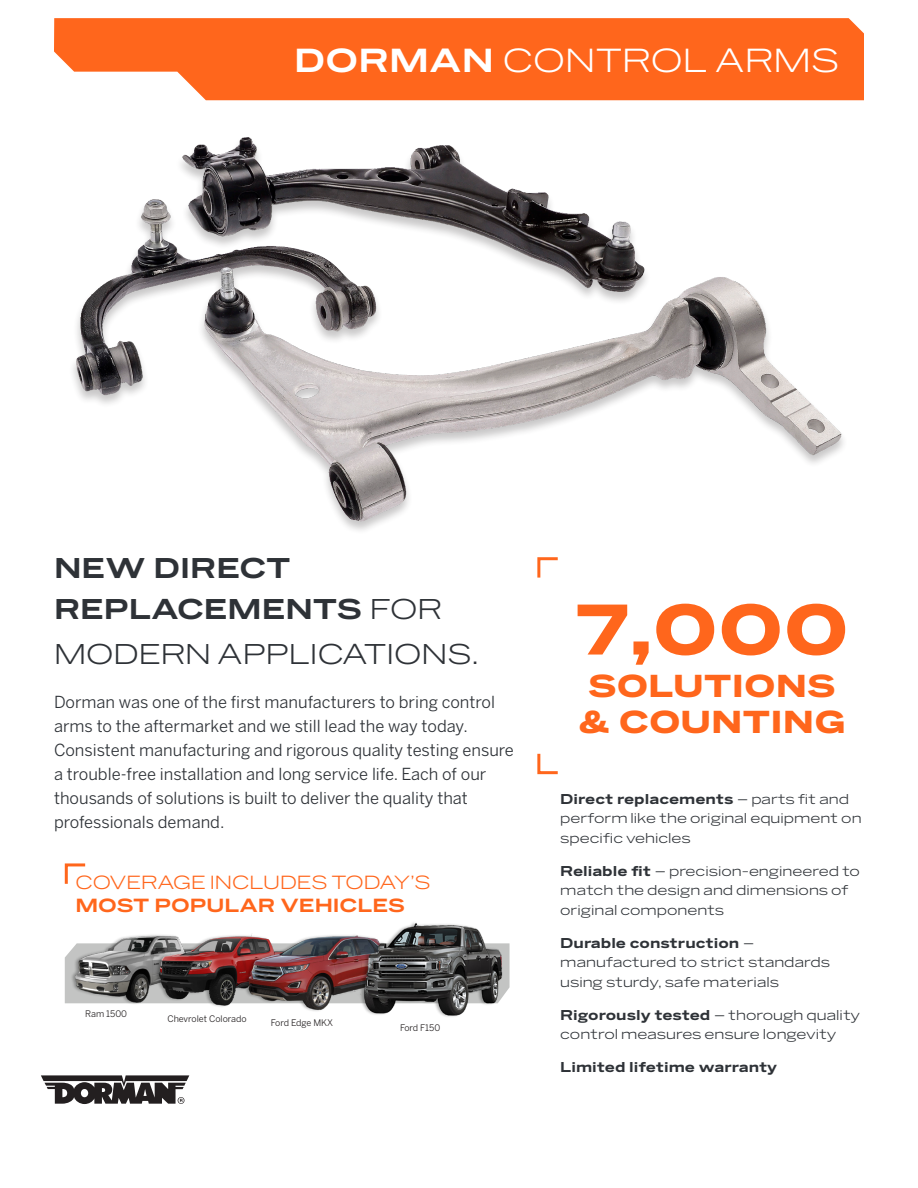
<style>
.page{position:relative;width:918px;height:1188px;background:#fff}
.page>*{position:absolute;margin:0;border:0;box-sizing:border-box;transform-origin:0 0}
.Value_Callout_Main{font:900 67.5px "Benton Sans Wide";color:#ff661c}
.Headline{font:31.5px "Benton Sans Wide";letter-spacing:.005em;color:#fff}
.Value_Callout_Text{font:900 30px/36px "Benton Sans Wide";color:#ff661c;text-align:center}
.Subheadline{font:700 27px/40.5px "Benton Sans Wide";color:#2e3237}
.Subheadline-2{font:27px "Benton Sans Wide";color:#2e3237}
.Subheadline-3{font:18px/22.5px "Benton Sans Wide";color:#ff661c}
.Main_Copy{font:16.5px/24px "Benton Sans";color:#2e3237}
.Value_Bullets{font:13.5px/19.5px "Benton Sans Wide";color:#2e3237}
.Value_Bullets-2{font:700 13.5px "Benton Sans Wide";color:#2e3237}
.t1{font:9px "Benton Sans";color:#231f20}
.s1{font-weight:700}
.s2{font-weight:400}
</style>
<div class="page">
<svg style="left:537px;top:557px;width:21px;height:21px"></svg>
<svg style="left:537px;top:753px;width:21px;height:22px"></svg>
<svg style="left:54px;top:18px;width:810px;height:82px;background:#ff702a"></svg>
<svg style="left:41px;top:1075px;width:148px;height:29px"></svg>
<div style="left:69px;top:137px;width:780px;height:398px;background:#231f20;opacity:.25"></div>
<img style="left:182px;top:137px;width:157px;height:100px">
<svg style="left:64px;top:863px;width:22px;height:21px"></svg>
<img style="left:64px;top:922px;width:446px;height:95px">
<p class="Headline" style="left:294px;top:41px;width:547px"><span class="s1">DORMAN</span> CONTROL ARMS</p>
<p class="Subheadline" style="left:54px;top:549px;width:389px">NEW DIRECT<br>REPLACEMENTS <span class="s2">FOR</span></p>
<p class="Subheadline-2" style="left:54px;top:638px;width:426px">MODERN APPLICATIONS.</p>
<p class="Main_Copy" style="left:54px;top:690px;width:462px">Dorman was one of the first manufacturers to bring control arms to the aftermarket and we still lead the way today.<br>Consistent manufacturing and rigorous quality testing ensure a trouble-free installation and long service life. Each of our thousands of solutions is built to deliver the quality that professionals demand.</p>
<p class="Subheadline-3" style="left:75px;top:871px;width:357px">COVERAGE INCLUDES TODAY’S<br><span class="s1">MOST POPULAR VEHICLES</span></p>
<p class="t1" style="left:85px;top:1008px;width:44px">Ram 1500</p>
<p class="t1" style="left:167px;top:1013px;width:81px">Chevrolet Colorado</p>
<p class="t1" style="left:271px;top:1018px;width:64px">Ford Edge MKX</p>
<p class="t1" style="left:400px;top:1023px;width:42px">Ford F150</p>
<p class="Value_Callout_Main" style="left:575px;top:586px;width:275px">7,000</p>
<p class="Value_Callout_Text" style="left:579px;top:669px;width:269px">SOLUTIONS &amp; COUNTING</p>
<p class="Value_Bullets" style="left:560px;top:789px;width:303px"><span class="s1">Direct replacements</span> – parts fit and perform like the original equipment on specific vehicles</p>
<p class="Value_Bullets" style="left:560px;top:861px;width:301px"><span class="s1">Reliable fit</span> – precision-engineered to match the design and dimensions of original components</p>
<p class="Value_Bullets" style="left:560px;top:933px;width:271px"><span class="s1">Durable construction</span> – manufactured to strict standards using sturdy, safe materials</p>
<p class="Value_Bullets" style="left:560px;top:1005px;width:302px"><span class="s1">Rigorously tested</span> – thorough quality control measures ensure longevity</p>
<p class="Value_Bullets-2" style="left:560px;top:1059px;width:219px">Limited lifetime warranty</p>
</div>
